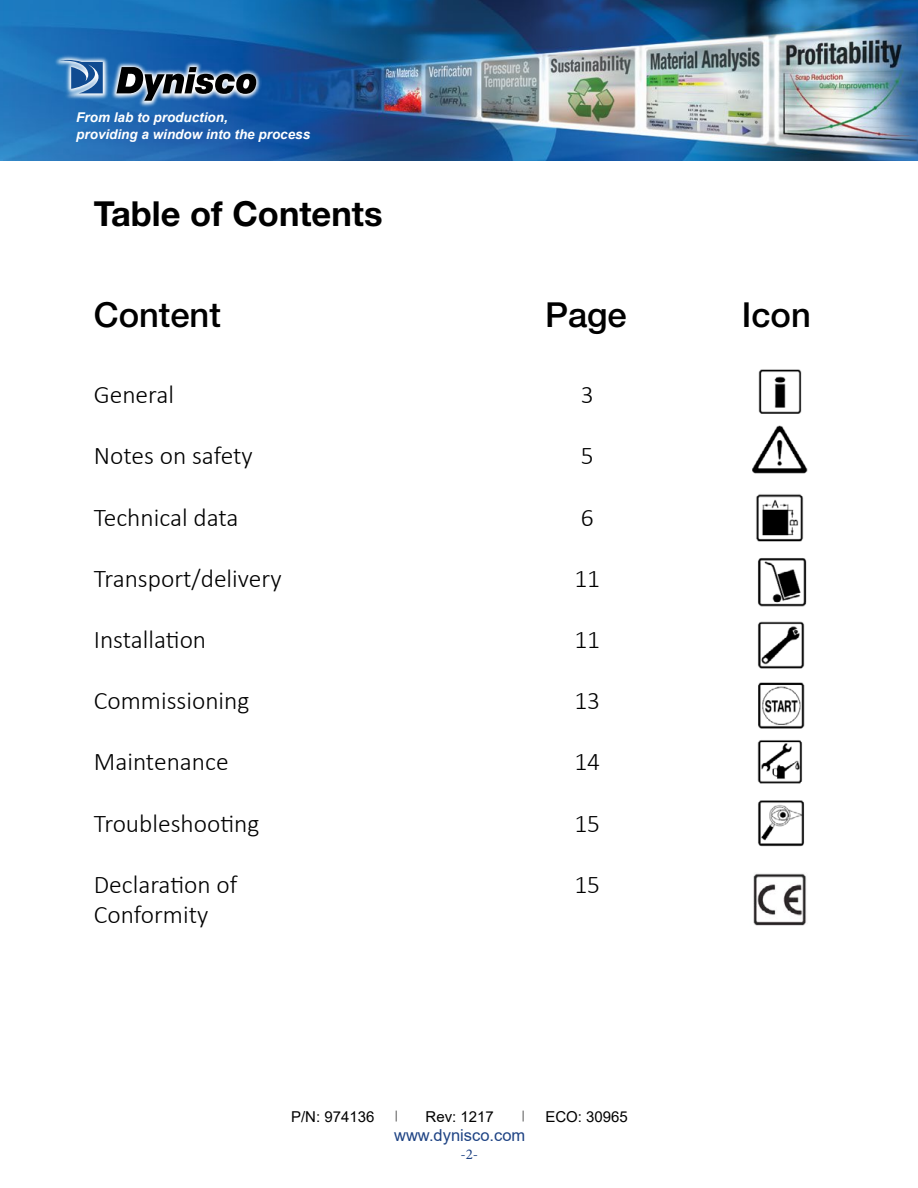
<style>
.page{position:relative;width:918px;height:1188px;background:#fff}
.page>*{position:absolute;margin:0;border:0;box-sizing:border-box;transform-origin:0 0}
.t1{font:700 34.5px "Helvetica Neue LT Std";color:#000}
.t2{font:500 34.5px "Helvetica Neue LT Std";color:#000}
.t3{font:300 25.5px/30.6px "Calibri";color:#000}
.t4{font:16.5px "Arial";color:#1e4384}
.t5{font:15px "Arial";color:#000}
.t6{font:15px "Minion Pro";color:#1e4384}
.t7{font:italic 700 13.5px/17.1px "Arial";color:#fff}
</style>
<div class="page">
<svg style="left:522px;top:1111px;width:2px;height:11px"></svg>
<img style="left:0;top:0;width:918px;height:161px">
<img style="left:758px;top:369px;width:44px;height:45px">
<img style="left:752px;top:425px;width:56px;height:49px">
<img style="left:756px;top:494px;width:48px;height:48px">
<img style="left:758px;top:558px;width:49px;height:49px">
<img style="left:758px;top:621px;width:47px;height:48px">
<img style="left:758px;top:682px;width:47px;height:47px">
<img style="left:757px;top:740px;width:46px;height:44px">
<img style="left:758px;top:800px;width:47px;height:47px">
<img style="left:753px;top:873px;width:54px;height:53px">
<p class="t7" style="left:76px;top:109px;width:236px">From lab to production,<br>providing a window into the process</p>
<h1 class="t1" style="left:94px;top:192px;width:290px">Table of Contents</h1>
<h1 class="t2" style="left:94px;top:294px;width:129px">Content</h1>
<h1 class="t2" style="left:545px;top:294px;width:83px">Page</h1>
<h1 class="t2" style="left:742px;top:294px;width:71px">Icon</h1>
<p class="t3" style="left:94px;top:379px;width:82px">General</p>
<p class="t3" style="left:94px;top:440px;width:160px">Notes on safety</p>
<p class="t3" style="left:94px;top:502px;width:146px">Technical data</p>
<p class="t3" style="left:94px;top:563px;width:189px">Transport/delivery</p>
<p class="t3" style="left:94px;top:624px;width:114px">Installation</p>
<p class="t3" style="left:94px;top:685px;width:157px">Commissioning</p>
<p class="t3" style="left:94px;top:746px;width:136px">Maintenance</p>
<p class="t3" style="left:94px;top:808px;width:167px">Troubleshooting</p>
<p class="t3" style="left:94px;top:869px;width:145px">Declaration of<br>Conformity</p>
<p class="t3" style="left:581px;top:379px;width:14px">3</p>
<p class="t3" style="left:581px;top:440px;width:14px">5</p>
<p class="t3" style="left:581px;top:502px;width:14px">6</p>
<p class="t3" style="left:574px;top:563px;width:27px">11</p>
<p class="t3" style="left:574px;top:624px;width:27px">11</p>
<p class="t3" style="left:574px;top:685px;width:27px">13</p>
<p class="t3" style="left:574px;top:746px;width:27px">14</p>
<p class="t3" style="left:574px;top:808px;width:27px">15</p>
<p class="t3" style="left:574px;top:869px;width:27px">15</p>
<p class="t5" style="left:291px;top:1106px;width:85px">P/N: 974136</p>
<p class="t5" style="left:426px;top:1106px;width:70px">Rev: 1217</p>
<p class="t5" style="left:545px;top:1106px;width:84px">ECO: 30965</p>
<p class="t4" style="left:394px;top:1124px;width:133px">www.dynisco.com</p>
<p class="t6" style="left:460px;top:1145px;width:19px">-2-</p>
</div>
